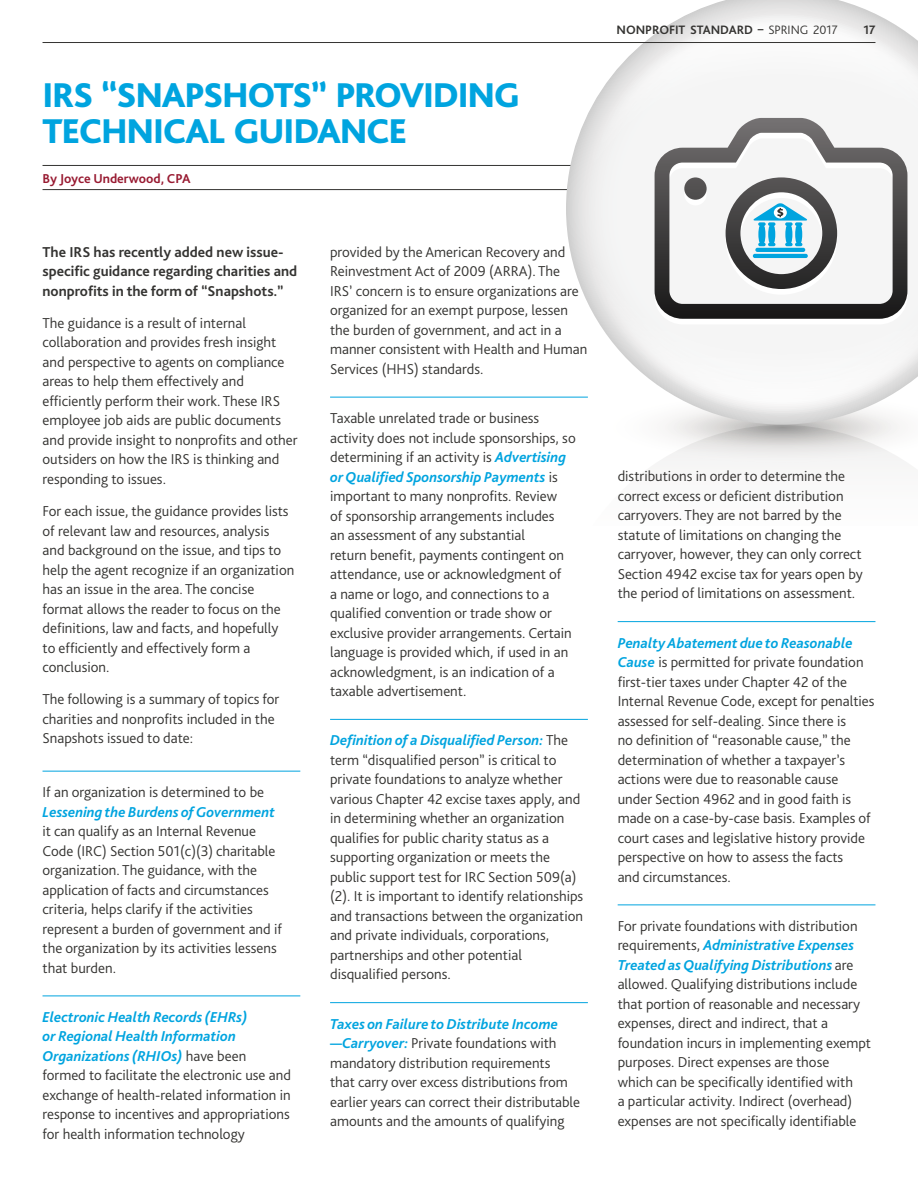
<style>
.page{position:relative;width:918px;height:1188px;background:#fff}
.page>*{position:absolute;margin:0;border:0;box-sizing:border-box;transform-origin:0 0}
.t1{font:800 36px/36px "Bliss Pro";letter-spacing:-.035em;color:#00a4df}
.t2{font:300 15px/19.5px "Bliss Pro";color:#343331}
.t3{font:700 15px/19.5px "Bliss Pro";color:#343331}
.t4{font:italic 700 15px "Bliss Pro";color:#00a4df}
.t5{font:700 13.5px "Bliss Pro";color:#981a31}
.t6{font:700 12.75px "Bliss Pro";letter-spacing:-.005em;color:#343331}
.s1{font-weight:700;font-style:italic;color:#00a4df}
.s2{font-weight:300}
</style>
<div class="page">
<hr style="left:43px;top:165px;width:832px;height:1px;background:#343331">
<hr style="left:43px;top:189px;width:832px;height:1px;background:#343331">
<svg style="left:566px;top:0;width:342px;height:397px"></svg>
<svg style="left:587px;top:243px;width:331px;height:154px;fill:#f5f5f5"></svg>
<svg style="left:587px;top:26px;width:331px;height:160px;fill:#f5f5f5"></svg>
<svg style="left:592px;top:391px;width:326px;height:72px"></svg>
<svg style="left:655px;top:319px;width:252px;height:5px"></svg>
<svg style="left:655px;top:118px;width:252px;height:201px"></svg>
<hr style="left:755px;top:248px;width:50px;height:4px;background:#00a4df;border-radius:2px">
<hr style="left:753px;top:254px;width:55px;height:4px;background:#00a4df;border-radius:2px">
<svg style="left:753px;top:203px;width:55px;height:43px"></svg>
<hr style="left:330px;top:397px;width:258px;height:1px;background:#00a4df">
<hr style="left:330px;top:719px;width:258px;height:1px;background:#00a4df">
<hr style="left:330px;top:1002px;width:258px;height:1px;background:#00a4df">
<hr style="left:618px;top:621px;width:257px;height:1px;background:#00a4df">
<hr style="left:618px;top:905px;width:257px;height:1px;background:#00a4df">
<hr style="left:43px;top:771px;width:257px;height:1px;background:#00a4df">
<hr style="left:43px;top:996px;width:257px;height:1px;background:#00a4df">
<hr style="left:43px;top:42px;width:832px;height:1px;background:#343331">
<h1 class="t1" style="left:43px;top:76px;width:479px">IRS “SNAPSHOTS” PROVIDING<br>TECHNICAL GUIDANCE</h1>
<p class="t5" style="left:43px;top:170px;width:150px">By Joyce Underwood, CPA</p>
<p class="t3" style="left:43px;top:242px;width:256px">The IRS has recently added new issue&shy;specific guidance regarding charities and nonprofits in the form of “Snapshots.”</p>
<p class="t2" style="left:43px;top:313px;width:257px">The guidance is a result of internal collaboration and provides fresh insight and perspective to agents on compliance areas to help them effectively and efficiently perform their work. These IRS employee job aids are public documents and provide insight to nonprofits and other outsiders on how the IRS is thinking and responding to issues.</p>
<p class="t2" style="left:43px;top:501px;width:253px">For each issue, the guidance provides lists of relevant law and resources, analysis and background on the issue, and tips to help the agent recognize if an organization has an issue in the area. The concise format allows the reader to focus on the definitions, law and facts, and hopefully to efficiently and effectively form a conclusion.</p>
<p class="t2" style="left:43px;top:689px;width:238px">The following is a summary of topics for charities and nonprofits included in the<br>Snapshots issued to date:</p>
<p class="t2" style="left:43px;top:782px;width:223px">If an organization is determined to be</p>
<p class="t4" style="left:43px;top:802px;width:234px">Lessening the Burdens of Government</p>
<p class="t2" style="left:43px;top:821px;width:241px">it can qualify as an Internal Revenue Code (IRC) Section 501(c)(3) charitable organization. The guidance, with the application of facts and circumstances criteria, helps clarify if the activities represent a burden of government and if the organization by its activities lessens that burden.</p>
<p class="t2" style="left:43px;top:1007px;width:250px"><span class="s1">Electronic Health Records (EHRs)<br>or Regional Health Information Organizations (RHIOs)</span> have been formed to facilitate the electronic use and exchange of health-related information in response to incentives and appropriations for health information technology</p>
<p class="t2" style="left:330px;top:242px;width:259px">provided by the American Recovery and Reinvestment Act of 2009 (ARRA). The<br>IRS’ concern is to ensure organizations are organized for an exempt purpose, lessen the burden of government, and act in a manner consistent with Health and Human Services (HHS) standards.</p>
<p class="t2" style="left:330px;top:408px;width:247px">Taxable unrelated trade or business activity does not include sponsorships, so determining if an activity is <span class="s1">Advertising or Qualified Sponsorship Payments</span> is important to many nonprofits. Review<br>of sponsorship arrangements includes<br>an assessment of any substantial<br>return benefit, payments contingent on attendance, use or acknowledgment of<br>a name or logo, and connections to a qualified convention or trade show or exclusive provider arrangements. Certain language is provided which, if used in an acknowledgment, is an indication of a taxable advertisement.</p>
<p class="t2" style="left:330px;top:730px;width:255px"><span class="s1">Definition of a Disqualified Person:</span> The term “disqualified person” is critical to private foundations to analyze whether various Chapter 42 excise taxes apply, and in determining whether an organization qualifies for public charity status as a supporting organization or meets the public support test for IRC Section 509(a) (2). It is important to identify relationships and transactions between the organization and private individuals, corporations, partnerships and other potential disqualified persons.</p>
<p class="t2" style="left:330px;top:1013px;width:252px"><span class="s1">Taxes on Failure to Distribute Income —Carryover:</span> Private foundations with mandatory distribution requirements<br>that carry over excess distributions from earlier years can correct their distributable amounts and the amounts of qualifying</p>
<p class="t6" style="left:617px;top:22px;width:223px">NONPROFIT STANDARD – <span class="s2">SPRING 2017</span></p>
<p class="t6" style="left:863px;top:22px;width:14px">17</p>
<p class="t2" style="left:618px;top:466px;width:247px">distributions in order to determine the correct excess or deficient distribution carryovers. They are not barred by the statute of limitations on changing the carryover, however, they can only correct Section 4942 excise tax for years open by the period of limitations on assessment.</p>
<p class="t2" style="left:618px;top:632px;width:258px"><span class="s1">Penalty Abatement due to Reasonable Cause</span> is permitted for private foundation first-tier taxes under Chapter 42 of the Internal Revenue Code, except for penalties assessed for self-dealing. Since there is<br>no definition of “reasonable cause,” the determination of whether a taxpayer’s actions were due to reasonable cause under Section 4962 and in good faith is made on a case-by-case basis. Examples of court cases and legislative history provide perspective on how to assess the facts<br>and circumstances.</p>
<p class="t2" style="left:618px;top:916px;width:255px">For private foundations with distribution requirements, <span class="s1">Administrative Expenses Treated as Qualifying Distributions</span> are allowed. Qualifying distributions include that portion of reasonable and necessary expenses, direct and indirect, that a foundation incurs in implementing exempt purposes. Direct expenses are those<br>which can be specifically identified with<br>a particular activity. Indirect (overhead) expenses are not specifically identifiable</p>
</div>
